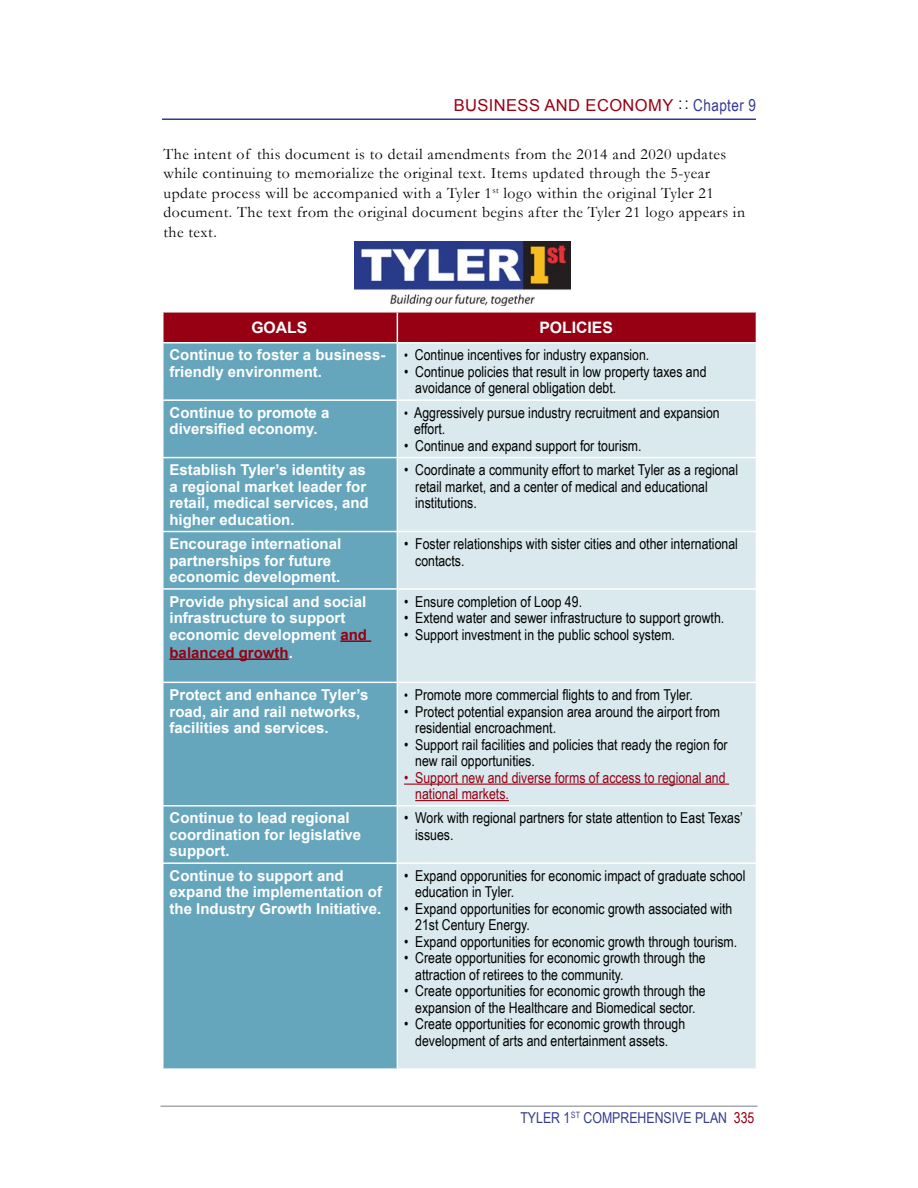
<style>
.page{position:relative;width:918px;height:1188px;background:#fff}
.page>*{position:absolute;margin:0;border:0;box-sizing:border-box;transform-origin:0 0}
.t1{font:16.5px "Arial";letter-spacing:.025em;color:#970013}
.t2{font:15.75px/19.5px "Garamond";letter-spacing:.03em;color:#000}
.t3{font:700 15.75px "Arial";color:#fff}
.t4{font:15px/16.5px "Arial Narrow";color:#000}
.t5{font:700 15px/16.5px "Arial";color:#fff}
.t6{font:15px/16.5px "Arial Narrow";color:#970013}
.t7{font:15px "Arial Narrow";color:#353a90}
.t8{font:700 15px "Arial";color:#970013}
.s1{font-family:"Arial Narrow";color:#000}
.s2{font-family:"Arial Narrow";color:#353a90}
.s3{font-size:13.5px}
.s4{color:#970013}
.s5{color:#fff}
</style>
<div class="page">
<hr style="left:162px;top:118px;width:594px;height:2px;background:#353a90">
<hr style="left:160px;top:1106px;width:598px;height:1px;background:#a7a9ac">
<div style="left:164px;top:344px;width:233px;height:724px;background:#66a6bc"></div>
<div style="left:398px;top:344px;width:358px;height:724px;background:#d9e9ee"></div>
<div style="left:163px;top:312px;width:594px;height:30px;background:#970013"></div>
<hr style="left:162px;top:399px;width:235px;height:2px;background:#fff">
<hr style="left:162px;top:457px;width:235px;height:1px;background:#fff">
<hr style="left:162px;top:531px;width:235px;height:1px;background:#fff">
<hr style="left:162px;top:588px;width:235px;height:2px;background:#fff">
<hr style="left:162px;top:682px;width:235px;height:1px;background:#fff">
<hr style="left:162px;top:805px;width:235px;height:2px;background:#fff">
<hr style="left:162px;top:862px;width:235px;height:2px;background:#fff">
<hr style="left:397px;top:399px;width:360px;height:2px;background:#fff">
<hr style="left:397px;top:457px;width:360px;height:1px;background:#fff">
<hr style="left:397px;top:531px;width:360px;height:1px;background:#fff">
<hr style="left:397px;top:588px;width:360px;height:2px;background:#fff">
<hr style="left:397px;top:682px;width:360px;height:1px;background:#fff">
<hr style="left:397px;top:805px;width:360px;height:2px;background:#fff">
<hr style="left:397px;top:862px;width:360px;height:2px;background:#fff">
<hr style="left:340px;top:640px;width:31px;height:2px;background:#970013">
<hr style="left:170px;top:658px;width:119px;height:2px;background:#970013">
<hr style="left:404px;top:784px;width:325px;height:1px;background:#970013">
<hr style="left:415px;top:800px;width:94px;height:1px;background:#970013">
<img style="left:355px;top:241px;width:216px;height:64px">
<p class="t1" style="left:454px;top:94px;width:304px">BUSINESS AND ECONOMY <span class="s1">: :</span> <span class="s2">Chapter 9</span></p>
<p class="t2" style="left:164px;top:144px;width:583px">The intent of this document is to detail amendments from the 2014 and 2020 updates while continuing to memorialize the original text. Items updated through the 5-year update process will be accompanied with a Tyler 1<sup>st</sup> logo within the original Tyler 21 document. The text from the original document begins after the Tyler 21 logo appears in the text.</p>
<p class="t3" style="left:251px;top:317px;width:58px">Goals</p>
<p class="t3" style="left:539px;top:317px;width:75px">Policies</p>
<p class="t5" style="left:170px;top:347px;width:217px">Continue to foster a business&shy;friendly environment.</p>
<p class="t4" style="left:404px;top:346px;width:247px"><span class="s3">•</span> Continue incentives for industry expansion.</p>
<p class="t4" style="left:415px;top:363px;width:293px;text-indent:-11px">• Continue policies that result in low property taxes and avoidance of general obligation debt.</p>
<p class="t5" style="left:170px;top:405px;width:162px">Continue to promote a diversified economy.</p>
<p class="t4" style="left:414px;top:404px;width:307px;text-indent:-10px"><span class="s3">•</span> Aggressively pursue industry recruitment and expansion effort.</p>
<p class="t4" style="left:404px;top:437px;width:239px">• Continue and expand support for tourism.</p>
<p class="t5" style="left:169px;top:462px;width:201px">Establish Tyler’s identity as a regional market leader for retail, medical services, and higher education.</p>
<p class="t4" style="left:415px;top:461px;width:324px;text-indent:-11px">• Coordinate a community effort to market Tyler as a regional retail market, and a center of medical and educational institutions.</p>
<p class="t5" style="left:169px;top:536px;width:173px">Encourage international partnerships for future economic development.</p>
<p class="t4" style="left:415px;top:535px;width:324px;text-indent:-11px">• Foster relationships with sister cities and other international contacts.</p>
<p class="t5" style="left:170px;top:594px;width:199px">Provide physical and social infrastructure to support economic development <span class="s4">and</span></p>
<p class="t8" style="left:170px;top:642px;width:125px">balanced growth<span class="s5">.</span></p>
<p class="t4" style="left:404px;top:593px;width:179px">• Ensure completion of Loop 49.</p>
<p class="t4" style="left:404px;top:609px;width:322px">• Extend water and sewer infrastructure to support growth.</p>
<p class="t4" style="left:404px;top:626px;width:272px">• Support investment in the public school system.</p>
<p class="t5" style="left:170px;top:687px;width:200px">Protect and enhance Tyler’s road, air and rail networks, facilities and services.</p>
<p class="t4" style="left:404px;top:686px;width:290px"><span class="s3">•</span> Promote more commercial flights to and from Tyler.</p>
<p class="t4" style="left:415px;top:702px;width:306px;text-indent:-11px">• Protect potential expansion area around the airport from residential encroachment.</p>
<p class="t4" style="left:415px;top:735px;width:314px;text-indent:-11px">• Support rail facilities and policies that ready the region for new rail opportunities.</p>
<p class="t6" style="left:415px;top:768px;width:312px;text-indent:-11px">• Support new and diverse forms of access to regional and national markets.</p>
<p class="t5" style="left:170px;top:810px;width:193px">Continue to lead regional coordination for legislative support.</p>
<p class="t4" style="left:415px;top:809px;width:329px;text-indent:-11px">• Work with regional partners for state attention to East Texas’ issues.</p>
<p class="t5" style="left:170px;top:868px;width:214px">Continue to support and expand the implementation of the Industry Growth Initiative.</p>
<p class="t4" style="left:415px;top:867px;width:332px;text-indent:-11px">• Expand opporunities for economic impact of graduate school education in Tyler.</p>
<p class="t4" style="left:415px;top:900px;width:319px;text-indent:-11px">• Expand opportunities for economic growth associated with<br>21st Century Energy.</p>
<p class="t4" style="left:404px;top:933px;width:335px">• Expand opportunities for economic growth through tourism.</p>
<p class="t4" style="left:415px;top:949px;width:292px;text-indent:-11px">• Create opportunities for economic growth through the attraction of retirees to the community.</p>
<p class="t4" style="left:404px;top:982px;width:303px;text-align:center">• Create opportunities for economic growth through the expansion of the Healthcare and Biomedical sector.</p>
<p class="t4" style="left:404px;top:1015px;width:283px;text-align:center">• Create opportunities for economic growth through development of arts and entertainment assets.</p>
<p class="t7" style="left:520px;top:1106px;width:236px">Tyler 1<sup>st</sup> Comprehensive plan <span class="s4">335</span></p>
</div>
